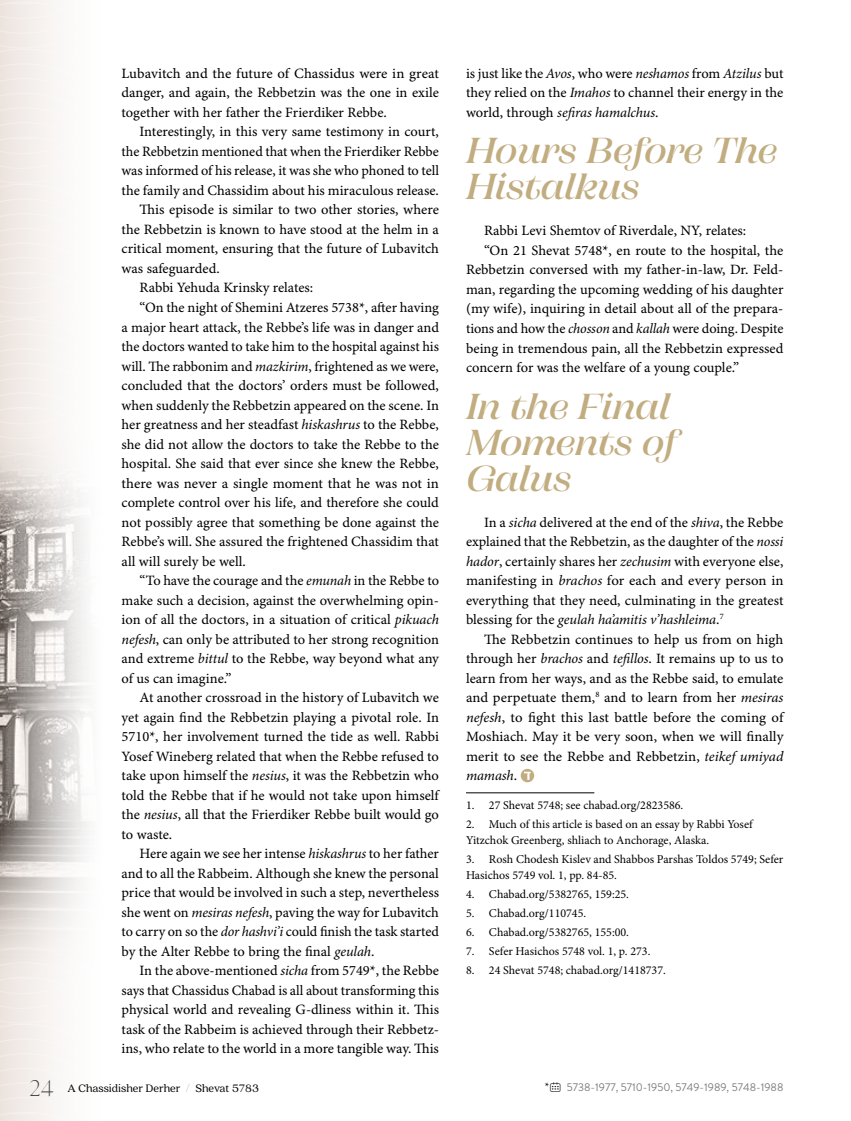
<style>
.page{position:relative;width:851px;height:1121px;background:#fff}
.page>*{position:absolute;margin:0;border:0;box-sizing:border-box;transform-origin:0 0}
.t1{font:italic 500 36px/36px "Campaign Serif";letter-spacing:-.01em;color:#c1ad80}
.t2{font:14.25px/19.5px "Minion Pro Capt";letter-spacing:-.005em;color:#000;text-align:justify}
.t3{font:italic 14.25px "Minion Pro";letter-spacing:-.005em;color:#000}
.t4{font:12px/15.8px "Minion Pro";color:#000}
.t5{font:12px "Quincy CF";color:#000}
.t6{font:11.25px "Brandon Grotesque";color:#7c7d80}
.s1{font-family:"Minion Pro";font-style:italic}
.s2{font-family:"Minion Pro Capt";font-style:normal}
.s3{font-family:"Silk Serif";font-weight:200;font-size:22.5px;color:#414042}
.s4{font-family:"Silk Serif";font-weight:300;color:#414042}
.s5{font-family:"Minion Pro";color:#000}
.s6{font-family:"Panton Icons C";font-weight:700;color:#000}
</style>
<div class="page">
<svg style="left:0;top:0;width:56px;height:1121px"></svg>
<img style="left:0;top:425px;width:89px;height:564px">
<svg style="left:520px;top:768px;width:14px;height:14px"></svg>
<hr style="left:466px;top:792px;width:128px;height:1px;background:#000">
<p class="t2" style="left:122px;top:64px;width:319px">Lubavitch and the future of Chassidus were in great danger, and again, the Rebbetzin was the one in exile together with her father the Frierdiker Rebbe.</p>
<p class="t2" style="left:139px;top:123px;width:301px">Interestingly, in this very same testimony in court,</p>
<p class="t2" style="left:122px;top:142px;width:319px">the Rebbetzin mentioned that when the Frierdiker Rebbe</p>
<p class="t2" style="left:122px;top:162px;width:319px">was informed of his release, it was she who phoned to tell</p>
<p class="t2" style="left:122px;top:181px;width:319px">the family and Chassidim about his miraculous release.</p>
<p class="t2" style="left:140px;top:201px;width:301px">This episode is similar to two other stories, where</p>
<p class="t2" style="left:122px;top:220px;width:319px">the Rebbetzin is known to have stood at the helm in a</p>
<p class="t2" style="left:122px;top:240px;width:319px">critical moment, ensuring that the future of Lubavitch</p>
<p class="t2" style="left:122px;top:259px;width:100px">was safeguarded.</p>
<p class="t2" style="left:139px;top:279px;width:175px">Rabbi Yehuda Krinsky relates:</p>
<p class="t2" style="left:140px;top:298px;width:301px">“On the night of Shemini Atzeres 5738*, after having</p>
<p class="t2" style="left:122px;top:318px;width:319px">a major heart attack, the Rebbe’s life was in danger and</p>
<p class="t2" style="left:122px;top:337px;width:319px">the doctors wanted to take him to the hospital against his</p>
<p class="t2" style="left:122px;top:357px;width:319px">will. The rabbonim and <span class="s1">mazkirim</span>, frightened as we were,</p>
<p class="t2" style="left:122px;top:376px;width:319px">concluded that the doctors’ orders must be followed,</p>
<p class="t2" style="left:122px;top:396px;width:319px">when suddenly the Rebbetzin appeared on the scene. In</p>
<p class="t2" style="left:122px;top:415px;width:319px">her greatness and her steadfast <span class="s1">hiskashrus</span> to the Rebbe,</p>
<p class="t2" style="left:122px;top:435px;width:319px">she did not allow the doctors to take the Rebbe to the</p>
<p class="t2" style="left:122px;top:454px;width:319px">hospital. She said that ever since she knew the Rebbe,</p>
<p class="t2" style="left:122px;top:474px;width:319px">there was never a single moment that he was not in</p>
<p class="t2" style="left:122px;top:493px;width:319px">complete control over his life, and therefore she could</p>
<p class="t2" style="left:122px;top:513px;width:319px">not possibly agree that something be done against the</p>
<p class="t2" style="left:122px;top:532px;width:319px">Rebbe’s will. She assured the frightened Chassidim that</p>
<p class="t2" style="left:122px;top:552px;width:126px">all will surely be well.</p>
<p class="t2" style="left:140px;top:571px;width:301px">“To have the courage and the <span class="s1">emunah</span> in the Rebbe to</p>
<p class="t2" style="left:122px;top:591px;width:319px">make such a decision, against the overwhelming opin-</p>
<p class="t2" style="left:122px;top:610px;width:319px">ion of all the doctors, in a situation of critical <span class="s1">pikuach</span></p>
<p class="t2" style="left:122px;top:630px;width:319px"><span class="s1">nefesh</span>, can only be attributed to her strong recognition</p>
<p class="t2" style="left:122px;top:649px;width:319px">and extreme <span class="s1">bittul</span> to the Rebbe, way beyond what any</p>
<p class="t2" style="left:122px;top:669px;width:111px">of us can imagine.”</p>
<p class="t2" style="left:139px;top:688px;width:301px">At another crossroad in the history of Lubavitch we</p>
<p class="t2" style="left:122px;top:708px;width:319px">yet again find the Rebbetzin playing a pivotal role. In</p>
<p class="t2" style="left:122px;top:727px;width:319px">5710*, her involvement turned the tide as well. Rabbi</p>
<p class="t2" style="left:122px;top:747px;width:319px">Yosef Wineberg related that when the Rebbe refused to</p>
<p class="t2" style="left:122px;top:766px;width:319px">take upon himself the <span class="s1">nesius</span>, it was the Rebbetzin who</p>
<p class="t2" style="left:122px;top:786px;width:319px">told the Rebbe that if he would not take upon himself</p>
<p class="t2" style="left:122px;top:805px;width:319px">the <span class="s1">nesius</span>, all that the Frierdiker Rebbe built would go</p>
<p class="t2" style="left:122px;top:825px;width:52px">to waste.</p>
<p class="t2" style="left:140px;top:844px;width:301px">Here again we see her intense <span class="s1">hiskashrus</span> to her father</p>
<p class="t2" style="left:122px;top:864px;width:319px">and to all the Rabbeim. Although she knew the personal</p>
<p class="t2" style="left:122px;top:883px;width:319px">price that would be involved in such a step, nevertheless</p>
<p class="t2" style="left:122px;top:903px;width:319px">she went on <span class="s1">mesiras nefesh</span>, paving the way for Lubavitch</p>
<p class="t2" style="left:122px;top:922px;width:319px">to carry on so the <span class="s1">dor hashvi’i</span> could finish the task started</p>
<p class="t2" style="left:122px;top:942px;width:254px">by the Alter Rebbe to bring the final <span class="s1">geulah</span>.</p>
<p class="t2" style="left:140px;top:961px;width:301px">In the above-mentioned <span class="s1">sicha</span> from 5749*, the Rebbe</p>
<p class="t2" style="left:122px;top:981px;width:319px">says that Chassidus Chabad is all about transforming this</p>
<p class="t2" style="left:122px;top:1000px;width:319px">physical world and revealing G-dliness within it. This</p>
<p class="t2" style="left:122px;top:1020px;width:319px">task of the Rabbeim is achieved through their Rebbetz-</p>
<p class="t2" style="left:122px;top:1039px;width:319px">ins, who relate to the world in a more tangible way. This</p>
<p class="t2" style="left:466px;top:64px;width:319px">is just like the <span class="s1">Avos</span>, who were <span class="s1">neshamos</span> from <span class="s1">Atzilus</span> but they relied on the <span class="s1">Imahos</span> to channel their energy in the</p>
<p class="t3" style="left:466px;top:104px;width:194px"><span class="s2">world, through</span> sefiras hamalchus<span class="s2">.</span></p>
<h1 class="t1" style="left:466px;top:131px;width:313px">Hours Before The<br>Histalkus</h1>
<p class="t2" style="left:484px;top:222px;width:264px">Rabbi Levi Shemtov of Riverdale, NY, relates:</p>
<p class="t2" style="left:484px;top:241px;width:301px">“On 21 Shevat 5748*, en route to the hospital, the</p>
<p class="t2" style="left:466px;top:261px;width:319px">Rebbetzin conversed with my father-in-law, Dr. Feld-</p>
<p class="t2" style="left:466px;top:280px;width:319px">man, regarding the upcoming wedding of his daughter</p>
<p class="t2" style="left:466px;top:300px;width:319px">(my wife), inquiring in detail about all of the prepara-</p>
<p class="t2" style="left:466px;top:319px;width:319px">tions and how the <span class="s1">chosson</span> and <span class="s1">kallah</span> were doing. Despite</p>
<p class="t2" style="left:466px;top:339px;width:319px">being in tremendous pain, all the Rebbetzin expressed</p>
<p class="t2" style="left:466px;top:358px;width:275px">concern for was the welfare of a young couple.”</p>
<h1 class="t1" style="left:466px;top:386px;width:213px">In the Final<br>Moments of<br>Galus</h1>
<p class="t2" style="left:466px;top:513px;width:319px;text-indent:18px">In a <span class="s1">sicha</span> delivered at the end of the <span class="s1">shiva</span>, the Rebbe explained that the Rebbetzin, as the daughter of the <span class="s1">nossi hador</span>, certainly shares her <span class="s1">zechusim</span> with everyone else, manifesting in <span class="s1">brachos</span> for each and every person in everything that they need, culminating in the greatest</p>
<p class="t3" style="left:466px;top:611px;width:259px"><span class="s2">blessing for the</span> geulah ha’amitis v’hashleima<span class="s2">.</span><sup>7</sup></p>
<p class="t2" style="left:466px;top:630px;width:319px;text-indent:18px">The Rebbetzin continues to help us from on high through her <span class="s1">brachos</span> and <span class="s1">tefillos</span>. It remains up to us to learn from her ways, and as the Rebbe said, to emulate and perpetuate them,<sup>8</sup> and to learn from her <span class="s1">mesiras nefesh</span>, to fight this last battle before the coming of Moshiach. May it be very soon, when we will finally merit to see the Rebbe and Rebbetzin, <span class="s1">teikef umiyad</span></p>
<p class="t3" style="left:466px;top:767px;width:53px">mamash<span class="s2">.</span></p>
<p class="t4" style="left:466px;top:797px;width:219px">1. 27 Shevat 5748; see chabad.org/2823586.</p>
<p class="t4" style="left:466px;top:816px;width:288px">2. Much of this article is based on an essay by Rabbi Yosef<br>Yitzchok Greenberg, shliach to Anchorage, Alaska.</p>
<p class="t4" style="left:466px;top:851px;width:319px">3. Rosh Chodesh Kislev and Shabbos Parshas Toldos 5749; Sefer<br>Hasichos 5749 vol. 1, pp. 84-85.</p>
<p class="t4" style="left:466px;top:886px;width:164px">4. Chabad.org/5382765, 159:25.</p>
<p class="t4" style="left:466px;top:905px;width:122px">5. Chabad.org/110745.</p>
<p class="t4" style="left:466px;top:924px;width:164px">6. Chabad.org/5382765, 155:00.</p>
<p class="t4" style="left:466px;top:943px;width:186px">7. Sefer Hasichos 5748 vol. 1, p. 273.</p>
<p class="t4" style="left:466px;top:962px;width:201px">8. 24 Shevat 5748; chabad.org/1418737.</p>
<p class="t5" style="left:29px;top:1081px;width:231px"><span class="s3">24</span> A Chassidisher Derher <span class="s4">/</span> Shevat 5783</p>
<p class="t6" style="left:544px;top:1079px;width:240px"><span class="s5">*</span><span class="s6">z</span> 5738-1977, 5710-1950, 5749-1989, 5748-1988</p>
</div>
